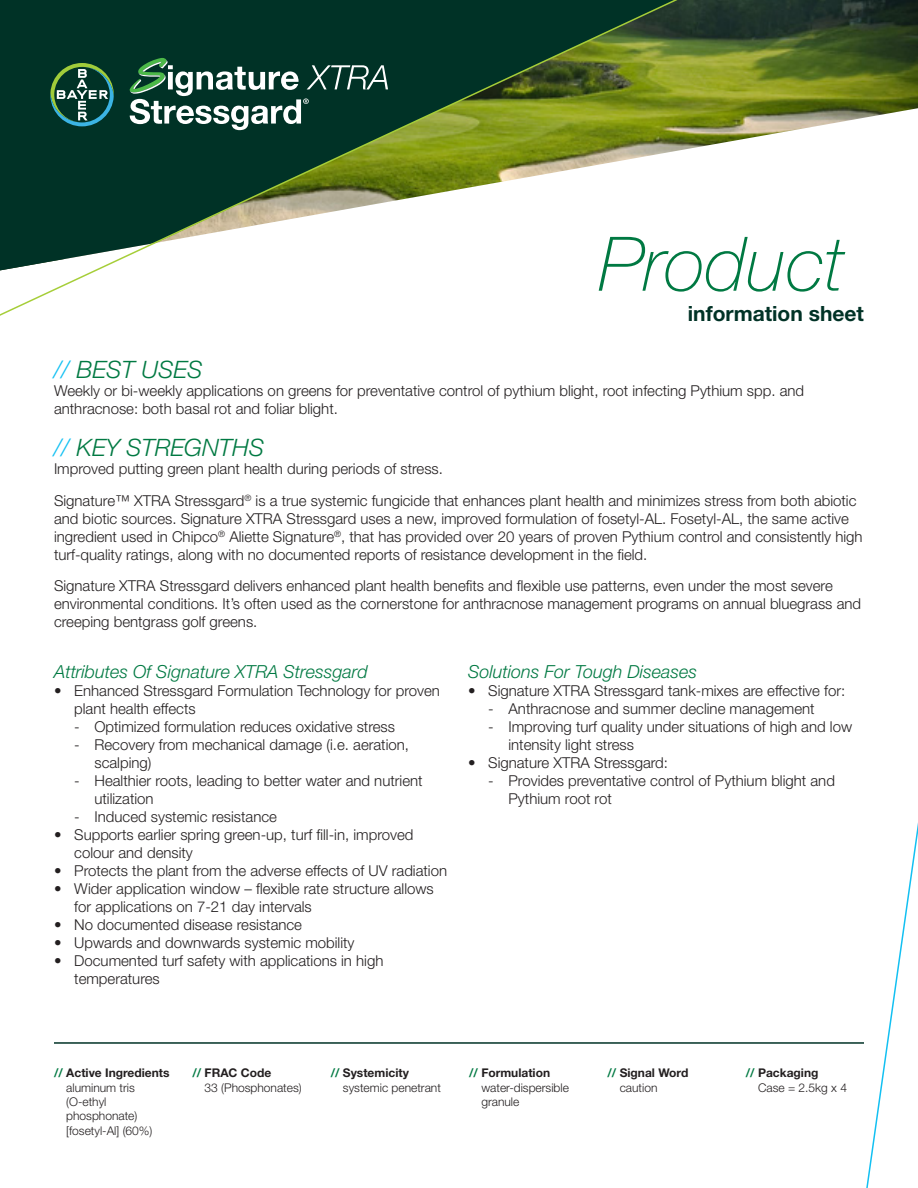
<style>
.page{position:relative;width:918px;height:1188px;background:#fff}
.page>*{position:absolute;margin:0;border:0;box-sizing:border-box;transform-origin:0 0}
.t1{font:italic 100 75.3px "Helvetica Neue";color:#007942}
.t2{font:italic 300 24px "Helvetica Neue";color:#007942}
.t3{font:700 21px "Helvetica Neue";color:#003226}
.t4{font:italic 300 18px "Helvetica Neue";color:#007942}
.text_base{font:300 15px/18px "Helvetica Neue";color:#231f20}
.bullets{font:300 15px/18px "Helvetica Neue";color:#231f20}
.bullets2{font:300 15px/18px "Helvetica Neue";color:#231f20}
.stuff{font:300 12px/14.4px "Helvetica Neue";color:#231f20}
.stuff-2{font:700 12px/14.4px "Helvetica Neue";color:#231f20}
.s1{color:#12c0f2}
.s2{font-weight:700;color:#007942}
.s3{font-weight:700}
.s4{color:#007942}
.s5{font-weight:300}
</style>
<div class="page">
<img style="left:707px;top:0;width:211px;height:146px">
<svg style="left:0;top:0;width:707px;height:316px"></svg>
<svg style="left:130px;top:58px;width:258px;height:72px"></svg>
<svg style="left:50px;top:63px;width:64px;height:63px;background:#2f6150"></svg>
<svg style="left:866px;top:823px;width:52px;height:365px"></svg>
<hr style="left:54px;top:1042px;width:810px;height:2px;background:#003226">
<p class="t1" style="left:599px;top:223px;width:247px">Product</p>
<p class="t3" style="left:688px;top:301px;width:178px">information sheet</p>
<h1 class="t2" style="left:54px;top:355px;width:150px"><span class="s1">//</span> BEST USES</h1>
<p class="text_base" style="left:54px;top:381px;width:752px">Weekly or bi-weekly applications on greens for preventative control of pythium blight, root infecting Pythium spp. and anthracnose: both basal rot and foliar blight.</p>
<h1 class="t2" style="left:54px;top:433px;width:212px"><span class="s1">//</span> KEY STREGNTHS</h1>
<p class="text_base" style="left:54px;top:460px;width:390px">Improved putting green plant health during periods of stress.</p>
<p class="text_base" style="left:54px;top:491px;width:810px">Signature™ XTRA Stressgard<sup>®</sup> is a true systemic fungicide that enhances plant health and minimizes stress from both abiotic and biotic sources. Signature XTRA Stressgard uses a new, improved formulation of fosetyl-AL. Fosetyl-AL, the same active ingredient used in Chipco<sup>®</sup> Aliette Signature<sup>®</sup>, that has provided over 20 years of proven Pythium control and consistently high turf-quality ratings, along with no documented reports of resistance development in the field.</p>
<p class="text_base" style="left:54px;top:577px;width:809px">Signature XTRA Stressgard delivers enhanced plant health benefits and flexible use patterns, even under the most severe environmental conditions. It’s often used as the cornerstone for anthracnose management programs on annual bluegrass and creeping bentgrass golf greens.</p>
<h1 class="t4" style="left:54px;top:661px;width:315px">Attributes Of Signature XTRA Stressgard</h1>
<p class="bullets" style="left:74px;top:681px;width:367px;text-indent:-20px">• Enhanced Stressgard Formulation Technology for proven plant health effects</p>
<p class="bullets2" style="left:74px;top:717px;width:322px">- Optimized formulation reduces oxidative stress</p>
<p class="bullets2" style="left:94px;top:735px;width:316px;text-indent:-20px">- Recovery from mechanical damage (i.e. aeration, scalping)</p>
<p class="bullets2" style="left:94px;top:771px;width:330px;text-indent:-20px">- Healthier roots, leading to better water and nutrient utilization</p>
<p class="bullets2" style="left:74px;top:807px;width:204px">- Induced systemic resistance</p>
<p class="bullets" style="left:74px;top:825px;width:341px;text-indent:-20px">• Supports earlier spring green-up, turf fill-in, improved colour and density</p>
<p class="bullets" style="left:54px;top:861px;width:395px">• Protects the plant from the adverse effects of UV radiation</p>
<p class="bullets" style="left:74px;top:879px;width:361px;text-indent:-20px">• Wider application window – flexible rate structure allows for applications on 7-21 day intervals</p>
<p class="bullets" style="left:54px;top:915px;width:250px">• No documented disease resistance</p>
<p class="bullets" style="left:54px;top:933px;width:302px">• Upwards and downwards systemic mobility</p>
<p class="bullets" style="left:74px;top:951px;width:311px;text-indent:-20px">• Documented turf safety with applications in high temperatures</p>
<h1 class="t4" style="left:468px;top:661px;width:231px">Solutions For Tough Diseases</h1>
<p class="bullets" style="left:468px;top:681px;width:379px">• Signature XTRA Stressgard tank-mixes are effective for:</p>
<p class="bullets2" style="left:488px;top:699px;width:328px">- Anthracnose and summer decline management</p>
<p class="bullets2" style="left:508px;top:717px;width:345px;text-indent:-20px">- Improving turf quality under situations of high and low intensity light stress</p>
<p class="bullets" style="left:468px;top:753px;width:202px">• Signature XTRA Stressgard:</p>
<p class="bullets2" style="left:508px;top:771px;width:328px;text-indent:-20px">- Provides preventative control of Pythium blight and<br>Pythium root rot</p>
<p class="stuff" style="left:66px;top:1065px;width:105px;text-indent:-12px"><span class="s2">//</span> <span class="s3">Active Ingredients </span>aluminum tris (O-ethyl phosphonate) [fosetyl-Al] (60%)</p>
<p class="stuff" style="left:205px;top:1065px;width:99px;text-indent:-12px"><span class="s2">//</span> <span class="s3">FRAC Code<br></span>33 (Phosphonates)</p>
<p class="stuff" style="left:343px;top:1065px;width:100px;text-indent:-12px"><span class="s2">//</span> <span class="s3">Systemicity </span>systemic penetrant</p>
<p class="stuff" style="left:481px;top:1065px;width:89px;text-indent:-12px"><span class="s2">//</span> <span class="s3">Formulation </span>water-dispersible granule</p>
<p class="stuff-2" style="left:620px;top:1065px;width:70px;text-indent:-12px"><span class="s4">//</span> Signal Word <span class="s5">caution</span></p>
<p class="stuff" style="left:758px;top:1065px;width:91px;text-indent:-12px"><span class="s2">//</span> <span class="s3">Packaging<br></span>Case = 2.5kg x 4</p>
</div>
